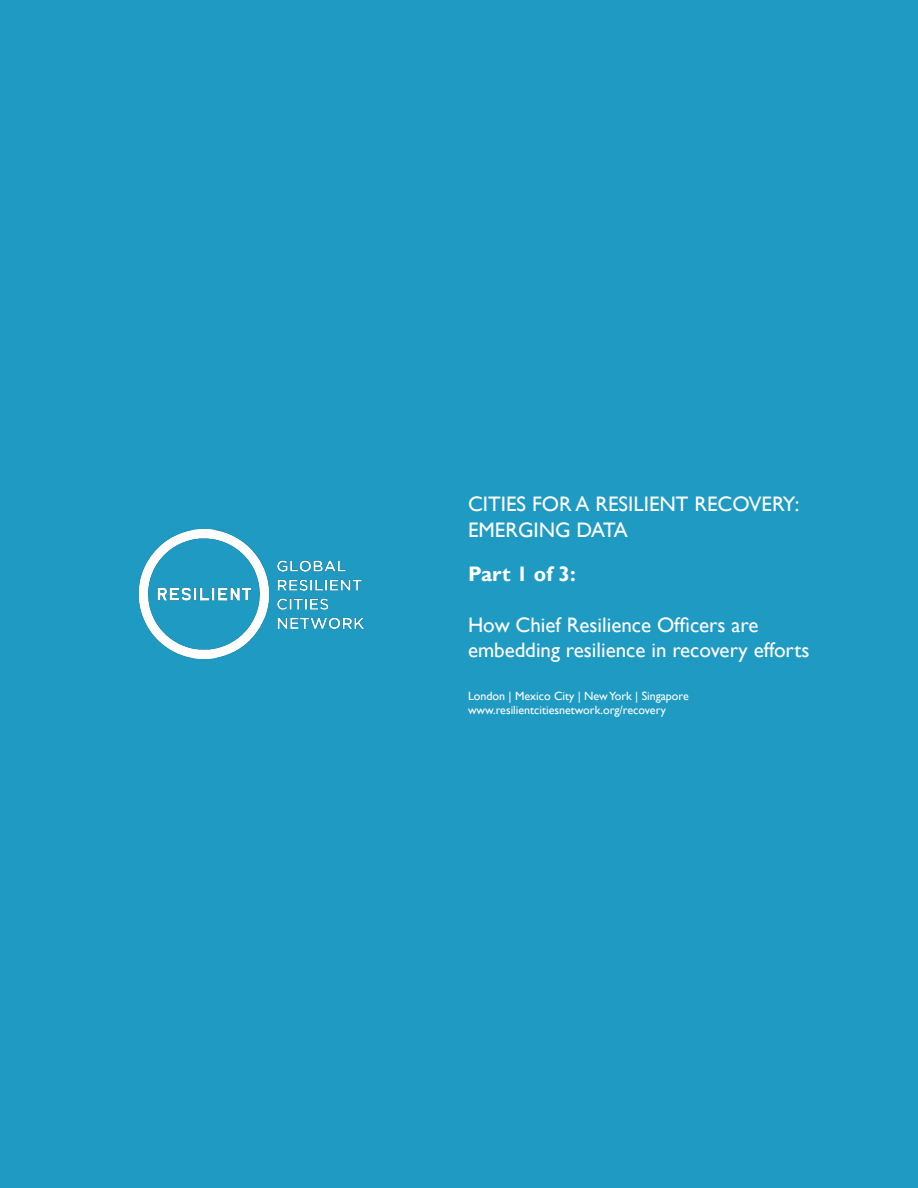
<style>
.page{position:relative;width:918px;height:1188px;background:#1e9ac3}
.page>*{position:absolute;margin:0;border:0;box-sizing:border-box;transform-origin:0 0}
.t1{font:21px/25.2px "Gill Sans";color:#fff}
.t2{font:700 21px "Gill Sans";color:#fff}
.t3{font:12px "Gill Sans";color:#fff}
</style>
<div class="page">
<img style="left:138px;top:529px;width:226px;height:130px">
<p class="t1" style="left:468px;top:492px;width:333px">CITIES FOR A RESILIENT RECOVERY:<br>EMERGING DATA</p>
<p class="t2" style="left:468px;top:561px;width:109px">Part 1 of 3:</p>
<p class="t1" style="left:468px;top:612px;width:343px">How Chief Resilience Officers are embedding resilience in recovery efforts</p>
<p class="t3" style="left:468px;top:689px;width:222px">London | Mexico City | New York | Singapore</p>
<p class="t3" style="left:468px;top:703px;width:200px">www.resilientcitiesnetwork.org/recovery</p>
</div>
